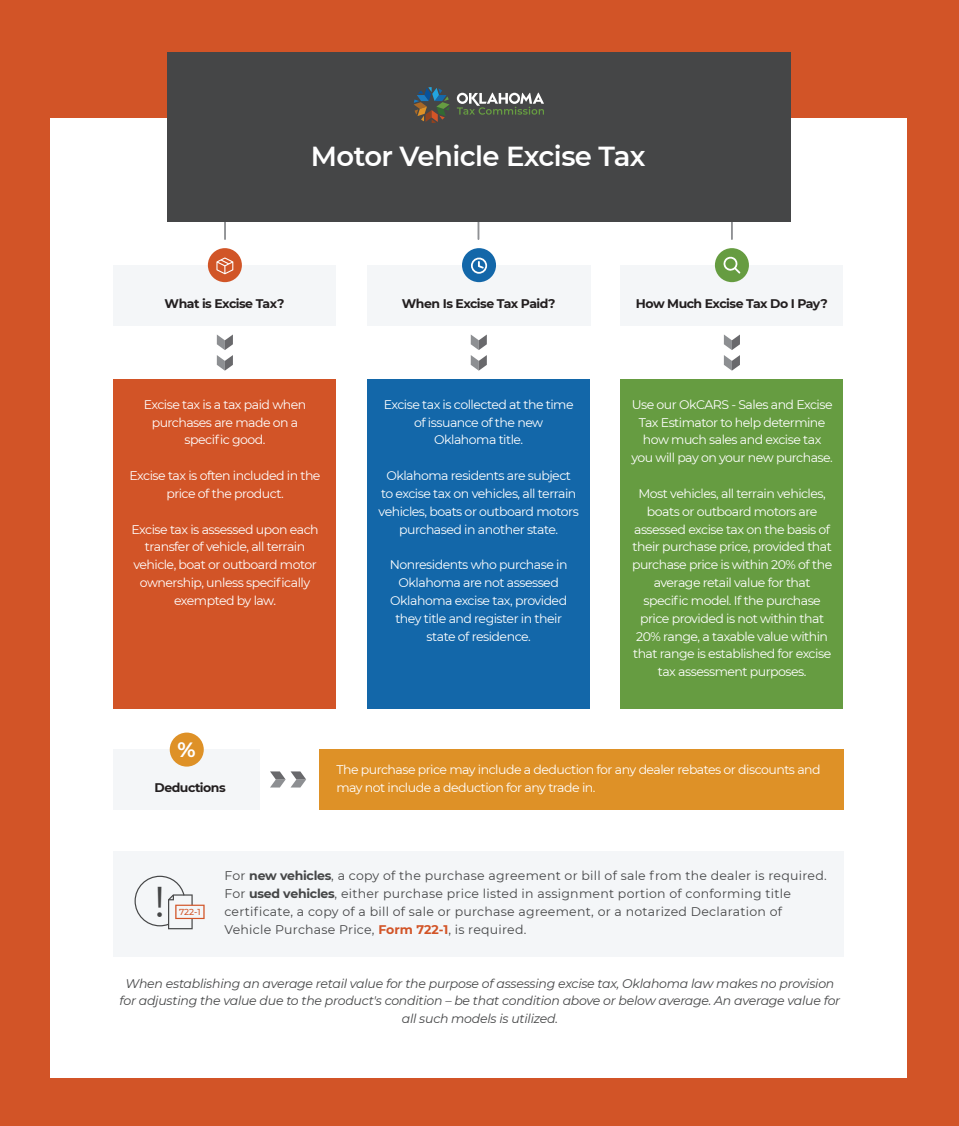
<style>
.page{position:relative;width:959px;height:1126px;background:#fff}
.page>*{position:absolute;margin:0;border:0;box-sizing:border-box;transform-origin:0 0}
.t1{font:42.94px "Montserrat";color:#454647}
.t2{font:600 27.5px "Montserrat";letter-spacing:-.02em;color:#fff}
.t3{font:700 20.62px "Montserrat";color:#fff}
.t4{font:12.5px/17.8px "Montserrat";letter-spacing:-.04em;color:#fff;text-align:center}
.t5{font:12.5px/17.8px "Montserrat";letter-spacing:.02em;color:#454647}
.t6{font:italic 12.5px/17.8px "Montserrat";letter-spacing:-.02em;color:#454647;text-align:center}
.t7{font:700 12.5px "Montserrat";letter-spacing:-.04em;color:#231f20}
.t8{font:500 8.69px "Montserrat";color:#d25427}
.s1{font-weight:700}
.s2{font-weight:700;color:#d25427}
</style>
<div class="page">
<div style="left:0;top:0;width:958px;height:1125px;background:#d25427"></div>
<div style="left:50px;top:118px;width:856px;height:959px;background:#fff"></div>
<div style="left:113px;top:380px;width:223px;height:329px;background:#d25427"></div>
<div style="left:367px;top:380px;width:222px;height:329px;background:#1367a9"></div>
<div style="left:620px;top:380px;width:223px;height:329px;background:#669c41"></div>
<svg style="left:217px;top:334px;width:16px;height:36px"></svg>
<svg style="left:470px;top:334px;width:17px;height:36px"></svg>
<svg style="left:723px;top:334px;width:16px;height:36px"></svg>
<hr style="left:224px;top:195px;width:2px;height:44px;background:#8f9194">
<hr style="left:477px;top:195px;width:2px;height:44px;background:#8f9194">
<hr style="left:730px;top:195px;width:2px;height:44px;background:#8f9194">
<div style="left:620px;top:265px;width:223px;height:60px;background:#f4f6f8"></div>
<div style="left:714px;top:248px;width:34px;height:34px;background:#669c41;border-radius:50%"></div>
<div style="left:113px;top:265px;width:223px;height:60px;background:#f4f6f8"></div>
<div style="left:208px;top:248px;width:34px;height:34px;background:#d15527;border-radius:50%"></div>
<svg style="left:216px;top:257px;width:17px;height:17px"></svg>
<div style="left:367px;top:265px;width:223px;height:60px;background:#f4f6f8"></div>
<div style="left:462px;top:248px;width:34px;height:34px;background:#1367a9;border-radius:50%"></div>
<svg style="left:471px;top:257px;width:16px;height:17px"></svg>
<svg style="left:723px;top:256px;width:17px;height:18px"></svg>
<div style="left:319px;top:749px;width:524px;height:61px;background:#de9127"></div>
<svg style="left:270px;top:771px;width:36px;height:16px"></svg>
<div style="left:113px;top:749px;width:147px;height:60px;background:#f4f6f8"></div>
<div style="left:170px;top:732px;width:34px;height:34px;background:#de9127;border-radius:50%"></div>
<div style="left:113px;top:850px;width:730px;height:106px;background:#f4f6f8"></div>
<svg style="left:134px;top:875px;width:70px;height:54px"></svg>
<div style="left:167px;top:52px;width:623px;height:169px;background:#454647"></div>
<svg style="left:414px;top:87px;width:35px;height:36px"></svg>
<svg style="left:456px;top:93px;width:88px;height:22px"></svg>
<h2 class="t2" style="left:311px;top:136px;width:336px">Motor Vehicle Excise Tax</h2>
<p class="t7" style="left:165px;top:294px;width:121px">What is Excise Tax?</p>
<p class="t7" style="left:402px;top:294px;width:155px">When Is Excise Tax Paid?</p>
<p class="t7" style="left:635px;top:294px;width:193px">How Much Excise Tax Do I Pay?</p>
<p class="t4" style="left:144px;top:395px;width:164px">Excise tax is a tax paid when purchases are made on a specific good.</p>
<p class="t4" style="left:129px;top:466px;width:192px">Excise tax is often included in the price of the product.</p>
<p class="t4" style="left:131px;top:520px;width:188px">Excise tax is assessed upon each transfer of vehicle, all terrain vehicle, boat or outboard motor ownership, unless specifically exempted by law.</p>
<p class="t4" style="left:383px;top:395px;width:191px">Excise tax is collected at the time of issuance of the new<br>Oklahoma title.</p>
<p class="t4" style="left:378px;top:466px;width:202px">Oklahoma residents are subject<br>to excise tax on vehicles, all terrain vehicles, boats or outboard motors purchased in another state.</p>
<p class="t4" style="left:390px;top:555px;width:179px">Nonresidents who purchase in<br>Oklahoma are not assessed<br>Oklahoma excise tax, provided they title and register in their state of residence.</p>
<p class="t4" style="left:631px;top:395px;width:203px">Use our OkCARS - Sales and Excise<br>Tax Estimator to help determine how much sales and excise tax you will pay on your new purchase.</p>
<p class="t4" style="left:632px;top:484px;width:202px">Most vehicles, all terrain vehicles, boats or outboard motors are assessed excise tax on the basis of their purchase price, provided that purchase price is within 20% of the average retail value for that specific model. If the purchase price provided is not within that<br>20% range, a taxable value within that range is established for excise tax assessment purposes.</p>
<h3 class="t3" style="left:178px;top:734px;width:20px">%</h3>
<p class="t4" style="left:336px;top:760px;width:485px">The purchase price may include a deduction for any dealer rebates or discounts and</p>
<p class="t7" style="left:154px;top:778px;width:73px">Deductions</p>
<p class="t4" style="left:336px;top:777px;width:260px">may not include a deduction for any trade in.</p>
<h1 class="t1" style="left:154px;top:871px;width:13px">!</h1>
<p class="t8" style="left:179px;top:905px;width:23px">722-1</p>
<p class="t5" style="left:224px;top:866px;width:603px">For <span class="s1">new vehicles</span>, a copy of the purchase agreement or bill of sale from the dealer is required.<br>For <span class="s1">used vehicles</span>, either purchase price listed in assignment portion of conforming title certificate, a copy of a bill of sale or purchase agreement, or a notarized Declaration of Vehicle Purchase Price, <span class="s2">Form 722-1</span>, is required.</p>
<p class="t6" style="left:119px;top:973px;width:722px">When establishing an average retail value for the purpose of assessing excise tax, Oklahoma law makes no provision for adjusting the value due to the product's condition – be that condition above or below average. An average value for all such models is utilized.</p>
</div>
